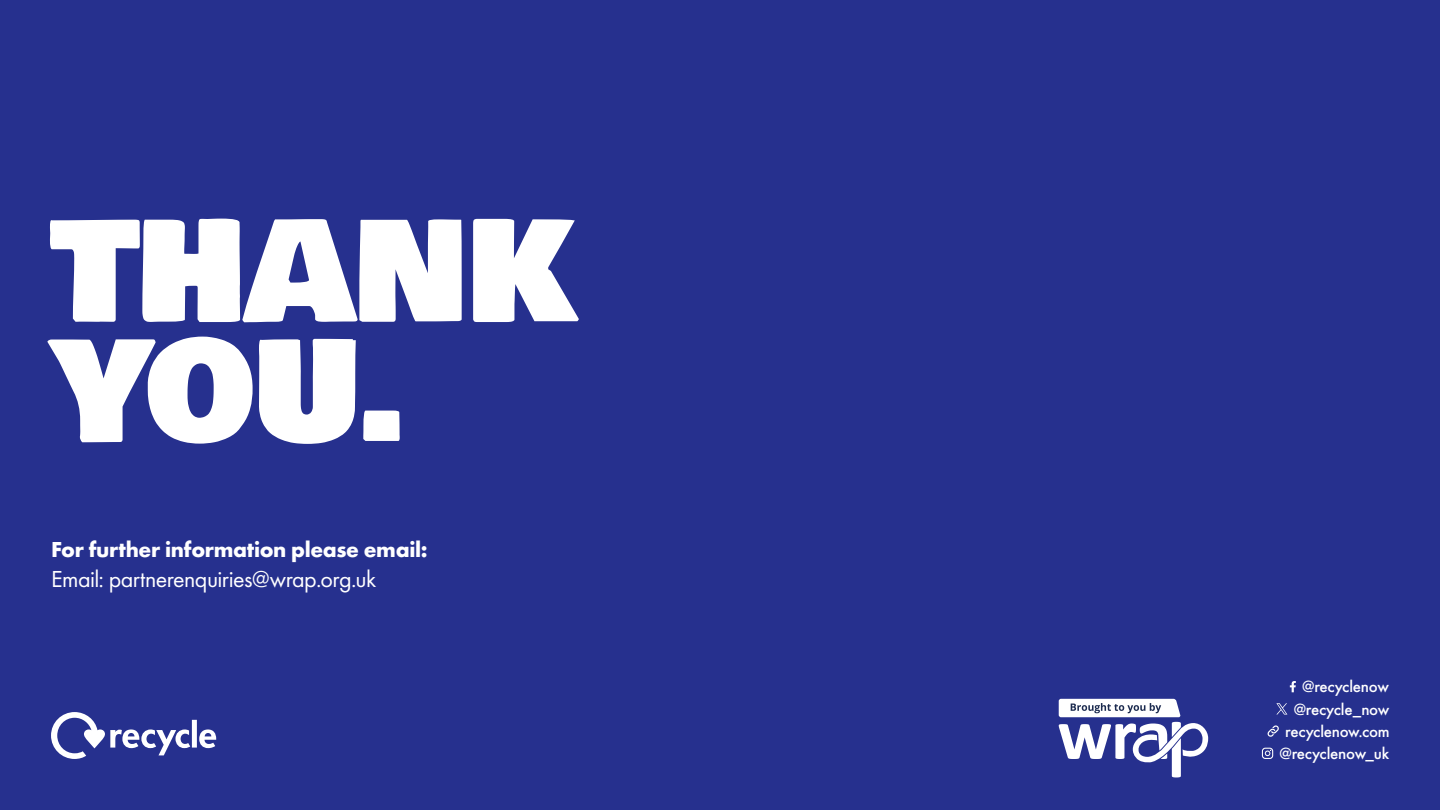
<style>
.page{position:relative;width:1440px;height:810px;background:#26308e}
.page>*{position:absolute;margin:0;border:0;box-sizing:border-box;transform-origin:0 0}
.t1{font:136.5px/120px "Bowlby One SC";letter-spacing:-.02em;color:#fff}
.t2{font:24px "Futura PT";letter-spacing:-.02em;color:#fff}
.t3{font:700 22.5px "Futura EF";letter-spacing:-.015em;color:#fff}
.t4{font:500 16.95px/22.2px "Futura EFCE";letter-spacing:-.015em;color:#fff;text-align:center}
</style>
<div class="page">
<svg style="left:1262px;top:748px;width:11px;height:11px"></svg>
<svg style="left:1267px;top:725px;width:12px;height:12px"></svg>
<svg style="left:1290px;top:681px;width:6px;height:11px"></svg>
<svg style="left:1276px;top:703px;width:11px;height:12px"></svg>
<svg style="left:1059px;top:699px;width:149px;height:78px"></svg>
<svg style="left:51px;top:712px;width:165px;height:47px"></svg>
<h1 class="t1" style="left:51px;top:214px;width:527px">THANK<br>YOU.</h1>
<h3 class="t3" style="left:51px;top:536px;width:378px">For further information please email:</h3>
<h2 class="t2" style="left:51px;top:565px;width:327px">Email: partnerenquiries@wrap.org.uk</h2>
<p class="t4" style="left:1294px;top:675px;width:97px">@recyclenow @recycle_now</p>
<p class="t4" style="left:1285px;top:720px;width:106px">recyclenow.com</p>
<p class="t4" style="left:1279px;top:742px;width:111px">@recyclenow_uk</p>
</div>
